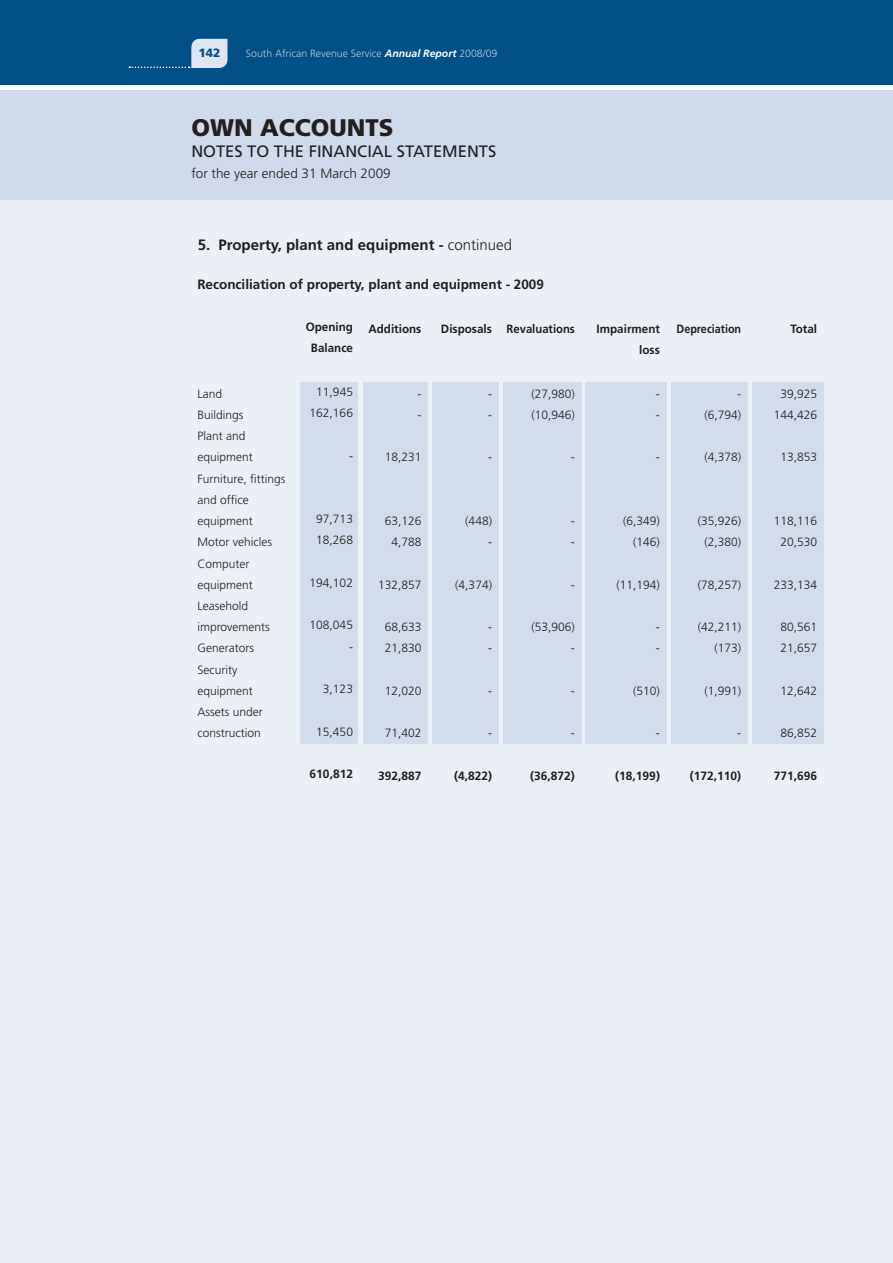
<style>
.page{position:relative;width:893px;height:1263px;background:#fff}
.page>*{position:absolute;margin:0;border:0;box-sizing:border-box;transform-origin:0 0}
.t1{font:900 24px "Frutiger";color:#231f20}
.t2{font:16.5px "Frutiger";color:#231f20}
.t3{font:700 15px "Frutiger";color:#231f20}
.t4{font:700 13.5px "Frutiger";color:#231f20}
.t5{font:300 13.5px "Frutiger";color:#231f20}
.t6{font:300 12px/21px "Frutiger";color:#231f20}
.t7{font:700 12px/21px "Frutiger";color:#231f20;text-align:center}
.t8{font:700 12px "Frutiger";color:#231f20;scale:.9 1}
.t9{font:900 12px "Frutiger";color:#004f87}
.t10{font:300 12px "Frutiger";color:#231f20;scale:.9 1}
.t11{font:300 10.5px "Frutiger";color:#b9c8de}
.s1{font-weight:700;font-style:italic;color:#fff}
.s2{font-weight:300}
</style>
<div class="page">
<div style="left:0;top:91px;width:893px;height:1172px;background:#ebf0f6"></div>
<div style="left:0;top:90px;width:893px;height:110px;background:#d0daea"></div>
<div style="left:0;top:0;width:893px;height:85px;background:#004f87"></div>
<svg style="left:129px;top:39px;width:98px;height:29px"></svg>
<div style="left:300px;top:382px;width:58px;height:361px;background:#d3dceb"></div>
<div style="left:363px;top:382px;width:65px;height:361px;background:#d3dceb"></div>
<div style="left:432px;top:382px;width:66px;height:361px;background:#d3dceb"></div>
<div style="left:503px;top:382px;width:78px;height:361px;background:#d3dceb"></div>
<div style="left:585px;top:382px;width:81px;height:361px;background:#d3dceb"></div>
<div style="left:671px;top:382px;width:76px;height:361px;background:#d3dceb"></div>
<div style="left:752px;top:382px;width:72px;height:361px;background:#d3dceb"></div>
<p class="t9" style="left:199px;top:45px;width:24px">142</p>
<p class="t11" style="left:246px;top:48px;width:253px">South African Revenue Service <span class="s1">Annual Report</span> 2008/09</p>
<h1 class="t1" style="left:191px;top:113px;width:21px">OWN</h1>
<h1 class="t1" style="left:260px;top:113px;width:18px">ACCOUNTS</h1>
<h2 class="t2" style="left:191px;top:142px;width:307px">NOTES TO THE FINANCIAL STATEM ENTS</h2>
<p class="t5" style="left:191px;top:166px;width:201px">for the year ended 31 March 2009</p>
<p class="t3" style="left:198px;top:236px;width:316px">5. Property, plant and equipment - <span class="s2">continued</span></p>
<p class="t4" style="left:197px;top:276px;width:348px">Reconciliation of property, plant and equipment - 2009</p>
<p class="t7" style="left:306px;top:316px;width:49px">Opening<br>Balance</p>
<p class="t7" style="left:368px;top:318px;width:55px">Additions</p>
<p class="t7" style="left:441px;top:318px;width:135px">Disposals Revaluations</p>
<p class="t7" style="left:597px;top:318px;width:65px;text-align:right">Impairment loss</p>
<p class="t8" style="left:677px;top:321px;width:73px">Depreciation</p>
<p class="t7" style="left:790px;top:318px;width:28px">Total</p>
<p class="t6" style="left:197px;top:383px;width:26px">Land</p>
<p class="t6" style="left:316px;top:381px;width:38px">11,945</p>
<p class="t6" style="left:417px;top:383px;width:5px">-</p>
<p class="t6" style="left:488px;top:383px;width:5px">-</p>
<p class="t6" style="left:532px;top:383px;width:45px">(27,980)</p>
<p class="t6" style="left:656px;top:383px;width:5px">-</p>
<p class="t10" style="left:738px;top:387px;width:5px">-</p>
<p class="t6" style="left:780px;top:383px;width:38px">39,925</p>
<p class="t6" style="left:197px;top:404px;width:48px">Buildings</p>
<p class="t6" style="left:310px;top:403px;width:45px">162,166</p>
<p class="t6" style="left:417px;top:404px;width:5px">-</p>
<p class="t6" style="left:488px;top:404px;width:5px">-</p>
<p class="t6" style="left:532px;top:404px;width:45px">(10,946)</p>
<p class="t6" style="left:656px;top:404px;width:5px">-</p>
<p class="t6" style="left:704px;top:404px;width:38px">(6,794)</p>
<p class="t6" style="left:774px;top:404px;width:45px">144,426</p>
<p class="t6" style="left:197px;top:426px;width:57px">Plant and equipment</p>
<p class="t6" style="left:349px;top:445px;width:5px">-</p>
<p class="t6" style="left:385px;top:447px;width:38px">18,231</p>
<p class="t6" style="left:488px;top:447px;width:5px">-</p>
<p class="t6" style="left:571px;top:447px;width:5px">-</p>
<p class="t6" style="left:656px;top:447px;width:5px">-</p>
<p class="t6" style="left:704px;top:447px;width:38px">(4,378)</p>
<p class="t6" style="left:780px;top:447px;width:38px">13,853</p>
<p class="t6" style="left:197px;top:468px;width:90px">Furniture, fittings and office equipment</p>
<p class="t6" style="left:316px;top:508px;width:38px">97,713</p>
<p class="t6" style="left:385px;top:510px;width:38px">63,126</p>
<p class="t6" style="left:465px;top:510px;width:28px">(448)</p>
<p class="t6" style="left:571px;top:510px;width:5px">-</p>
<p class="t6" style="left:623px;top:510px;width:38px">(6,349)</p>
<p class="t6" style="left:698px;top:510px;width:45px">(35,926)</p>
<p class="t6" style="left:774px;top:510px;width:45px">118,116</p>
<p class="t6" style="left:197px;top:532px;width:76px">Motor vehicles</p>
<p class="t6" style="left:316px;top:530px;width:38px">18,268</p>
<p class="t6" style="left:391px;top:532px;width:32px">4,788</p>
<p class="t6" style="left:488px;top:532px;width:5px">-</p>
<p class="t6" style="left:571px;top:532px;width:5px">-</p>
<p class="t6" style="left:633px;top:532px;width:28px">(146)</p>
<p class="t6" style="left:704px;top:532px;width:38px">(2,380)</p>
<p class="t6" style="left:780px;top:532px;width:38px">20,530</p>
<p class="t6" style="left:197px;top:553px;width:57px">Computer equipment</p>
<p class="t6" style="left:310px;top:572px;width:45px">194,102</p>
<p class="t6" style="left:378px;top:574px;width:45px">132,857</p>
<p class="t6" style="left:455px;top:574px;width:38px">(4,374)</p>
<p class="t6" style="left:571px;top:574px;width:5px">-</p>
<p class="t6" style="left:617px;top:574px;width:45px">(11,194)</p>
<p class="t6" style="left:698px;top:574px;width:45px">(78,257)</p>
<p class="t6" style="left:774px;top:574px;width:45px">233,134</p>
<p class="t6" style="left:197px;top:595px;width:74px">Leasehold improvements</p>
<p class="t6" style="left:310px;top:615px;width:45px">108,045</p>
<p class="t6" style="left:385px;top:616px;width:38px">68,633</p>
<p class="t6" style="left:488px;top:616px;width:5px">-</p>
<p class="t6" style="left:532px;top:616px;width:45px">(53,906)</p>
<p class="t6" style="left:656px;top:616px;width:5px">-</p>
<p class="t6" style="left:698px;top:616px;width:45px">(42,211)</p>
<p class="t6" style="left:780px;top:616px;width:38px">80,561</p>
<p class="t6" style="left:197px;top:638px;width:58px">Generators</p>
<p class="t6" style="left:349px;top:636px;width:5px">-</p>
<p class="t6" style="left:385px;top:638px;width:38px">21,830</p>
<p class="t6" style="left:488px;top:638px;width:5px">-</p>
<p class="t6" style="left:571px;top:638px;width:5px">-</p>
<p class="t6" style="left:656px;top:638px;width:5px">-</p>
<p class="t6" style="left:714px;top:638px;width:28px">(173)</p>
<p class="t6" style="left:780px;top:638px;width:38px">21,657</p>
<p class="t6" style="left:197px;top:659px;width:57px">Security equipment</p>
<p class="t6" style="left:323px;top:678px;width:32px">3,123</p>
<p class="t6" style="left:385px;top:680px;width:38px">12,020</p>
<p class="t6" style="left:488px;top:680px;width:5px">-</p>
<p class="t6" style="left:571px;top:680px;width:5px">-</p>
<p class="t6" style="left:633px;top:680px;width:28px">(510)</p>
<p class="t6" style="left:704px;top:680px;width:38px">(1,991)</p>
<p class="t6" style="left:780px;top:680px;width:38px">12,642</p>
<p class="t6" style="left:197px;top:702px;width:67px">Assets under construction</p>
<p class="t6" style="left:316px;top:721px;width:38px">15,450</p>
<p class="t6" style="left:385px;top:723px;width:38px">71,402</p>
<p class="t6" style="left:488px;top:723px;width:5px">-</p>
<p class="t6" style="left:571px;top:723px;width:5px">-</p>
<p class="t6" style="left:656px;top:723px;width:5px">-</p>
<p class="t6" style="left:737px;top:723px;width:5px">-</p>
<p class="t6" style="left:780px;top:723px;width:38px">86,852</p>
<p class="t7" style="left:310px;top:763px;width:45px">610,812</p>
<p class="t7" style="left:378px;top:765px;width:45px">392,887</p>
<p class="t7" style="left:454px;top:765px;width:40px">(4,822)</p>
<p class="t7" style="left:530px;top:765px;width:46px">(36,872)</p>
<p class="t7" style="left:615px;top:765px;width:46px">(18,199)</p>
<p class="t7" style="left:690px;top:765px;width:53px">(172,110)</p>
<p class="t7" style="left:774px;top:765px;width:45px">771,696</p>
</div>
